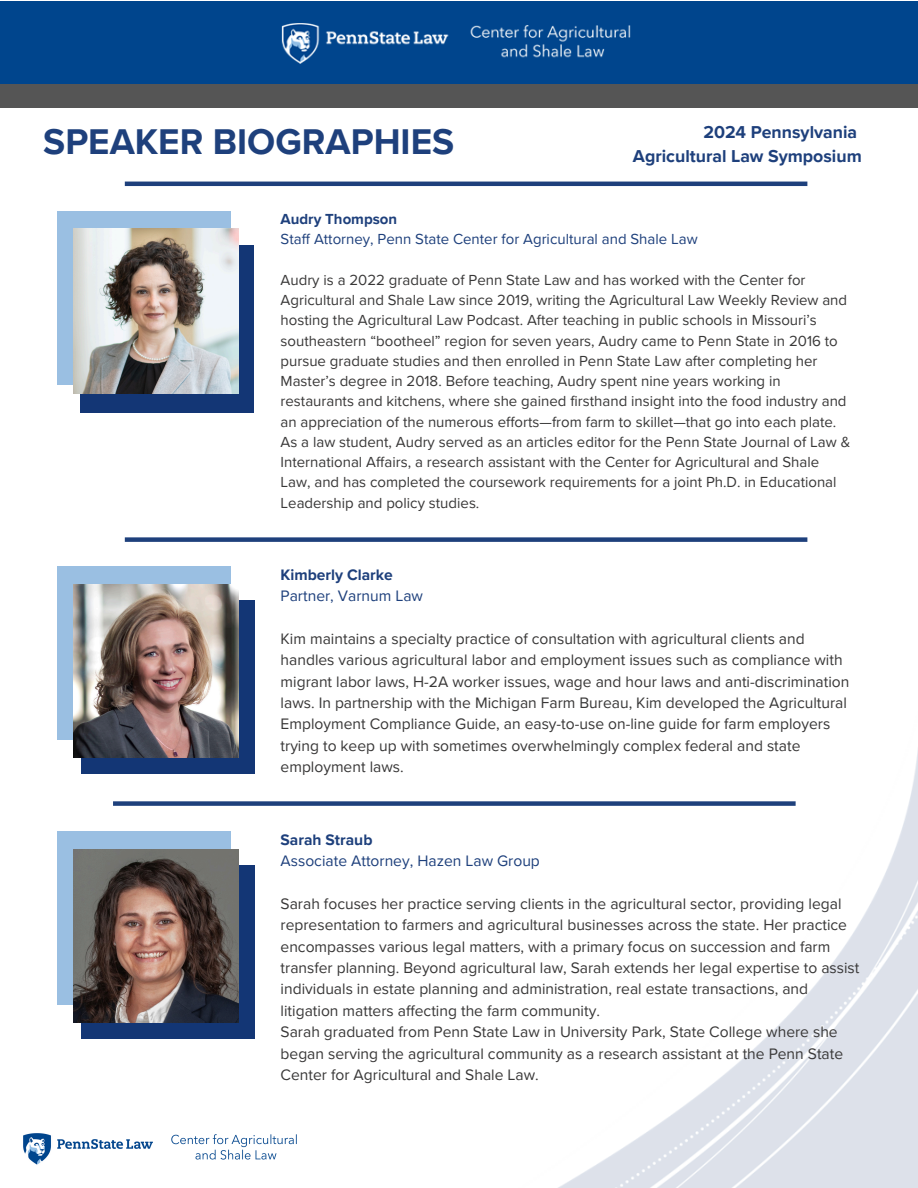
<style>
.page{position:relative;width:918px;height:1188px;background:#fff}
.page>*{position:absolute;margin:0;border:0;box-sizing:border-box;transform-origin:0 0}
.t1{font:700 36.75px "Proxima Nova";color:#1e407c}
.t2{font:700 17.7px "Proxima Nova";color:#1e407c}
.t3{font:15.6px/21.3px "Proxima Nova";color:#393838}
.t4{font:15.6px "Proxima Nova";color:#1e407c}
.t5{font:700 15.6px "Proxima Nova";color:#1e407c}
.t6{font:15px/20.2px "Proxima Nova";color:#393838}
.t7{font:15px "Proxima Nova";color:#1e407c}
.t8{font:700 15px "Proxima Nova";color:#1e407c}
</style>
<div class="page">
<div style="left:0;top:84px;width:918px;height:24px;background:#555"></div>
<hr style="left:125px;top:182px;width:682px;height:4px;background:#1e407c">
<img style="left:558px;top:750px;width:360px;height:438px">
<img style="left:23px;top:1133px;width:274px;height:32px">
<div style="left:0;top:2px;width:918px;height:82px;background:#00458d"></div>
<div style="left:81px;top:245px;width:173px;height:168px;background:#133675"></div>
<div style="left:57px;top:212px;width:173px;height:173px;background:#9abfe2"></div>
<div style="left:125px;top:537px;width:682px;height:5px;background:#1e407c"></div>
<img style="left:73px;top:228px;width:165px;height:166px">
<div style="left:81px;top:600px;width:173px;height:174px;background:#133675"></div>
<div style="left:57px;top:567px;width:173px;height:173px;background:#9abfe2"></div>
<img style="left:73px;top:584px;width:165px;height:173px">
<div style="left:81px;top:865px;width:173px;height:174px;background:#133675"></div>
<div style="left:57px;top:832px;width:173px;height:173px;background:#9abfe2"></div>
<img style="left:73px;top:849px;width:165px;height:173px">
<div style="left:113px;top:801px;width:683px;height:5px;background:#1e407c"></div>
<p class="t1" style="left:43px;top:120px;width:412px">SPEAKER BIOGRAPHIES</p>
<p class="t2" style="left:703px;top:121px;width:155px">2024 Pennsylvania</p>
<p class="t2" style="left:633px;top:146px;width:230px">Agricultural Law Symposium</p>
<p class="t8" style="left:281px;top:210px;width:118px">Audry Thompson</p>
<p class="t7" style="left:281px;top:231px;width:419px">Staff Attorney, Penn State Center for Agricultural and Shale Law</p>
<p class="t6" style="left:281px;top:270px;width:571px">Audry is a 2022 graduate of Penn State Law and has worked with the Center for Agricultural and Shale Law since 2019, writing the Agricultural Law Weekly Review and hosting the Agricultural Law Podcast. After teaching in public schools in Missouri’s southeastern “bootheel” region for seven years, Audry came to Penn State in 2016 to pursue graduate studies and then enrolled in Penn State Law after completing her Master’s degree in 2018. Before teaching, Audry spent nine years working in restaurants and kitchens, where she gained firsthand insight into the food industry and an appreciation of the numerous efforts—from farm to skillet—that go into each plate.<br>As a law student, Audry served as an articles editor for the Penn State Journal of Law &amp; International Affairs, a research assistant with the Center for Agricultural and Shale Law, and has completed the coursework requirements for a joint Ph.D. in Educational Leadership and policy studies.</p>
<p class="t5" style="left:281px;top:565px;width:114px">Kimberly Clarke</p>
<p class="t4" style="left:281px;top:587px;width:144px">Partner, Varnum Law</p>
<p class="t3" style="left:281px;top:628px;width:570px">Kim maintains a specialty practice of consultation with agricultural clients and handles various agricultural labor and employment issues such as compliance with migrant labor laws, H-2A worker issues, wage and hour laws and anti-discrimination laws. In partnership with the Michigan Farm Bureau, Kim developed the Agricultural Employment Compliance Guide, an easy-to-use on-line guide for farm employers trying to keep up with sometimes overwhelmingly complex federal and state employment laws.</p>
<p class="t5" style="left:281px;top:830px;width:93px">Sarah Straub</p>
<p class="t4" style="left:281px;top:852px;width:261px">Associate Attorney, Hazen Law Group</p>
<p class="t3" style="left:281px;top:893px;width:580px">Sarah focuses her practice serving clients in the agricultural sector, providing legal representation to farmers and agricultural businesses across the state. Her practice encompasses various legal matters, with a primary focus on succession and farm transfer planning. Beyond agricultural law, Sarah extends her legal expertise to assist individuals in estate planning and administration, real estate transactions, and litigation matters affecting the farm community.</p>
<p class="t3" style="left:281px;top:1022px;width:564px">Sarah graduated from Penn State Law in University Park, State College where she began serving the agricultural community as a research assistant at the Penn State<br>Center for Agricultural and Shale Law.</p>
</div>
